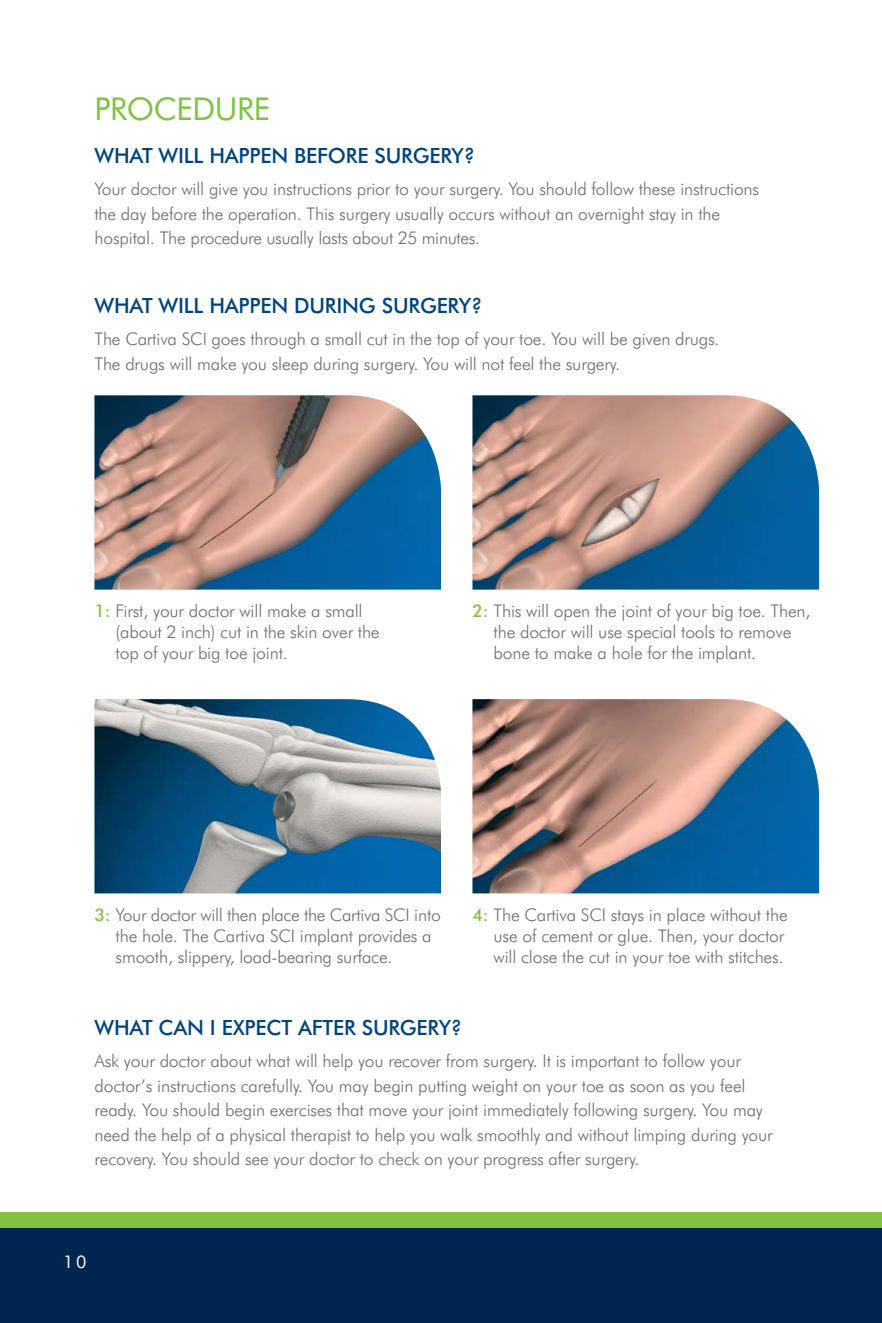
<style>
.page{position:relative;width:882px;height:1323px;background:#fff}
.page>*{position:absolute;margin:0;border:0;box-sizing:border-box;transform-origin:0 0}
.t1{font:31.5px "Futura BT";letter-spacing:-.01em;color:#80c342}
.t2{font:500 21px "Futura BT";letter-spacing:-.01em;color:#00447c}
.t3{font:300 17.5px/21px "Futura BT";letter-spacing:-.01em;color:#6d6e71}
.t4{font:17.5px "Futura BT";color:#fff}
.s1{font-weight:500;color:#80c342}
</style>
<div class="page">
<div style="left:0;top:1228px;width:882px;height:95px;background:#002551"></div>
<div style="left:0;top:1213px;width:882px;height:15px;background:#80c342"></div>
<img style="left:94px;top:395px;width:347px;height:195px">
<img style="left:94px;top:699px;width:347px;height:194px">
<img style="left:473px;top:395px;width:346px;height:195px">
<img style="left:473px;top:699px;width:346px;height:194px">
<h1 class="t1" style="left:94px;top:90px;width:177px">PROCEDURE</h1>
<p class="t2" style="left:94px;top:143px;width:382px">WHAT WILL HAPPEN BEFORE SURGERY?</p>
<p class="t3" style="left:94px;top:177px;width:666px;line-height:24.5px">Your doctor will give you instructions prior to your surgery. You should follow these instructions the day before the operation. This surgery usually occurs without an overnight stay in the hospital. The procedure usually lasts about 25 minutes.</p>
<p class="t2" style="left:94px;top:292px;width:389px">WHAT WILL HAPPEN DURING SURGERY?</p>
<p class="t3" style="left:94px;top:326px;width:627px;line-height:24.5px">The Cartiva SCI goes through a small cut in the top of your toe. You will be given drugs.<br>The drugs will make you sleep during surgery. You will not feel the surgery.</p>
<p class="t3" style="left:116px;top:600px;width:266px;text-indent:-21px"><span class="s1">1:</span> First, your doctor will make a small (about 2 inch) cut in the skin over the top of your big toe joint.</p>
<p class="t3" style="left:494px;top:600px;width:319px;text-indent:-21px"><span class="s1">2:</span> This will open the joint of your big toe. Then, the doctor will use special tools to remove bone to make a hole for the implant.</p>
<p class="t3" style="left:116px;top:904px;width:327px;text-indent:-21px"><span class="s1">3:</span> Your doctor will then place the Cartiva SCI into the hole. The Cartiva SCI implant provides a smooth, slippery, load-bearing surface.</p>
<p class="t3" style="left:494px;top:904px;width:296px;text-indent:-21px"><span class="s1">4:</span> The Cartiva SCI stays in place without the use of cement or glue. Then, your doctor will close the cut in your toe with stitches.</p>
<p class="t2" style="left:94px;top:1015px;width:369px">WHAT CAN I EXPECT AFTER SURGERY?</p>
<p class="t3" style="left:94px;top:1049px;width:680px;line-height:24.5px">Ask your doctor about what will help you recover from surgery. It is important to follow your doctor’s instructions carefully. You may begin putting weight on your toe as soon as you feel ready. You should begin exercises that move your joint immediately following surgery. You may need the help of a physical therapist to help you walk smoothly and without limping during your recovery. You should see your doctor to check on your progress after surgery.</p>
<p class="t4" style="left:63px;top:1251px;width:25px">10</p>
</div>
